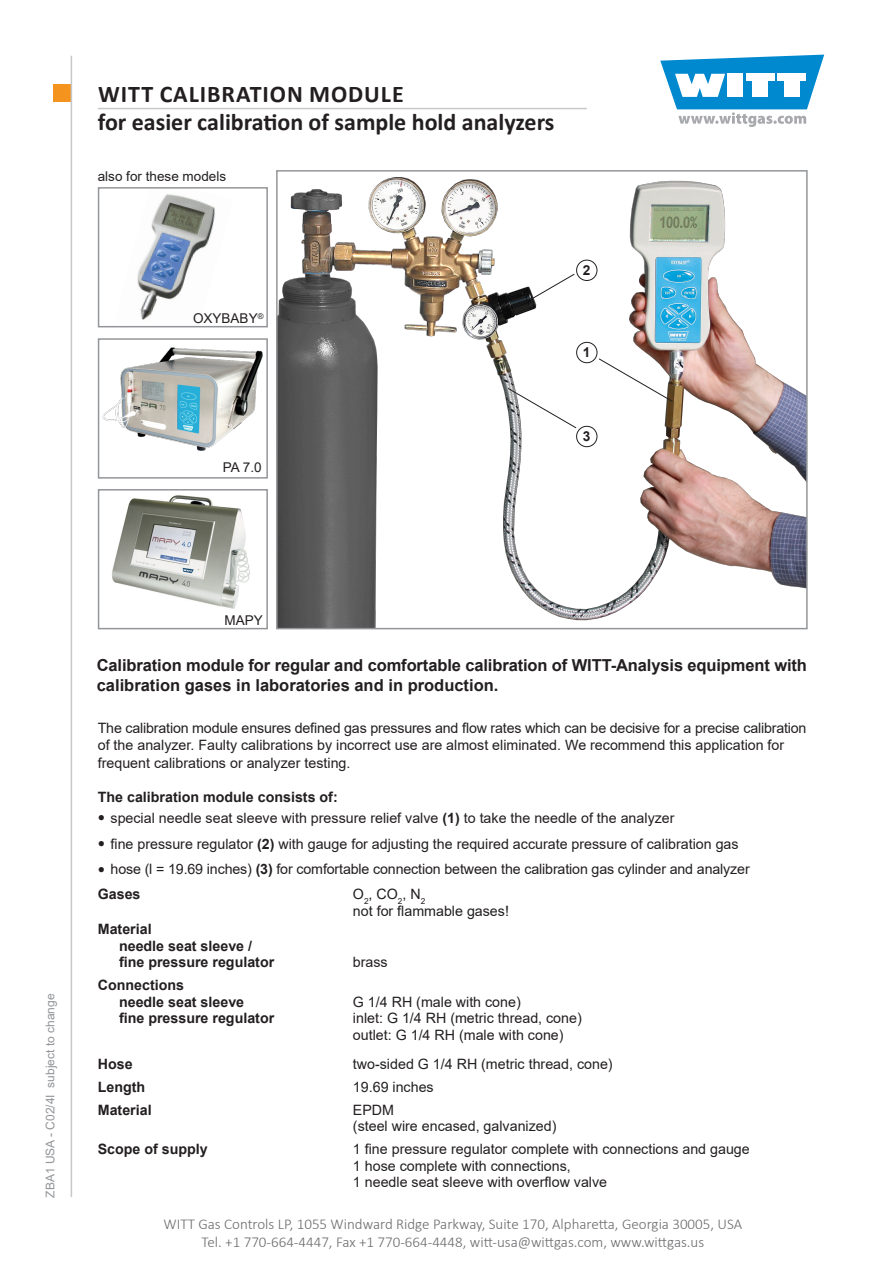
<style>
.page{position:relative;width:893px;height:1263px;background:#fff}
.page>*{position:absolute;margin:0;border:0;box-sizing:border-box;transform-origin:0 0}
.t1{font:700 24px/28.8px "Calibri";color:#231f20}
.Einleitungstext{font:700 16.5px/19.8px "Arial";letter-spacing:-.005em;color:#231f20}
.t2{font:300 15px/18px "Calibri";color:#6b6b6e;text-align:center}
.Grundtext{font:14.25px/17.1px "Arial";color:#231f20}
.TD{font:14.25px/16.5px "Arial";color:#231f20}
.TD-2{font:700 14.25px/16.5px "Arial";color:#231f20}
.Überschrift{font:700 14.25px "Arial";color:#231f20}
.TD-3{font:700 13.65px "Arial";color:#231f20}
.Grundtext-2{font:13.5px "Arial";color:#231f20}
.t3{font:12px "Arial";color:#939598}
.s1{font-family:"Bookman Old Style";font-size:12px}
.s2{font-weight:700}
</style>
<div class="page">
<div style="left:53px;top:85px;width:17px;height:17px;background:#f4931d"></div>
<svg style="left:660px;top:55px;width:164px;height:72px"></svg>
<hr style="left:71px;top:56px;width:1px;height:1141px;background:#c7c8ca">
<hr style="left:98px;top:108px;width:489px;height:1px;background:#c7c8ca">
<img style="left:279px;top:177px;width:526px;height:449px">
<div style="left:276px;top:170px;width:532px;height:459px;border:2px solid #939598"></div>
<div style="left:98px;top:489px;width:170px;height:140px;background:#fff;border:2px solid #939598"></div>
<div style="left:98px;top:338px;width:170px;height:141px;background:#fff;border:2px solid #939598"></div>
<img style="left:137px;top:194px;width:78px;height:126px">
<div style="left:98px;top:187px;width:170px;height:140px;border:2px solid #939598"></div>
<div style="left:576px;top:342px;width:21px;height:21px;border:1px solid #231f20;border-radius:50%"></div>
<div style="left:576px;top:260px;width:21px;height:21px;border:1px solid #231f20;border-radius:50%"></div>
<div style="left:576px;top:426px;width:21px;height:21px;border:1px solid #231f20;border-radius:50%"></div>
<svg style="left:507px;top:387px;width:70px;height:42px"></svg>
<svg style="left:598px;top:358px;width:76px;height:44px"></svg>
<svg style="left:529px;top:273px;width:46px;height:28px"></svg>
<img style="left:112px;top:495px;width:138px;height:114px">
<img style="left:102px;top:347px;width:161px;height:104px">
<h1 class="t1" style="left:98px;top:79px;width:458px">WITT CALIBRATION MODULE<br>for easier calibration of sample hold analyzers</h1>
<p class="Grundtext-2" style="left:98px;top:167px;width:130px">also for these models</p>
<p class="Grundtext-2" style="left:193px;top:309px;width:72px">OXYBABY<sup>®</sup></p>
<p class="Grundtext-2" style="left:223px;top:458px;width:40px">PA 7.0</p>
<p class="TD-3" style="left:583px;top:260px;width:9px">2</p>
<p class="TD-3" style="left:583px;top:343px;width:9px">1</p>
<p class="TD-3" style="left:583px;top:427px;width:9px">3</p>
<p class="t3" style="left:42px;top:1197px;width:206px;rotate:-90deg">ZBA1 USA - C02/4I subject to change</p>
<p class="Grundtext-2" style="left:225px;top:611px;width:40px">MAPY</p>
<p class="Einleitungstext" style="left:97px;top:656px;width:712px">Calibration module for regular and comfortable calibration of WITT-Analysis equipment with calibration gases in laboratories and in production.</p>
<p class="Grundtext" style="left:98px;top:720px;width:710px">The calibration module ensures defined gas pressures and flow rates which can be decisive for a precise calibration of the analyzer. Faulty calibrations by incorrect use are almost eliminated. We recommend this application for frequent calibrations or analyzer testing.</p>
<p class="Überschrift" style="left:98px;top:786px;width:241px">The calibration module consists of:</p>
<p class="Grundtext" style="left:98px;top:809px;width:578px"><span class="s1">●</span> special needle seat sleeve with pressure relief valve <span class="s2">(1)</span> to take the needle of the analyzer</p>
<p class="Grundtext" style="left:98px;top:835px;width:642px"><span class="s1">●</span> fine pressure regulator <span class="s2">(2)</span> with gauge for adjusting the required accurate pressure of calibration gas</p>
<p class="Grundtext" style="left:98px;top:860px;width:653px"><span class="s1">●</span> hose (l = 19.69 inches) <span class="s2">(3)</span> for comfortable connection between the calibration gas cylinder and analyzer</p>
<p class="TD-2" style="left:98px;top:886px;width:44px">Gases</p>
<p class="TD" style="left:353px;top:886px;width:158px">O<sub>2</sub>, CO<sub>2</sub>, N<sub>2<br></sub>not for flammable gases!</p>
<p class="TD-2" style="left:119px;top:921px;width:157px;text-indent:-21px">Material<br>needle seat sleeve / fine pressure regulator</p>
<p class="TD" style="left:353px;top:954px;width:36px">brass</p>
<p class="TD-2" style="left:119px;top:977px;width:127px;text-indent:-21px">Connections<br>needle seat sleeve</p>
<p class="TD" style="left:353px;top:993px;width:169px">G 1/4 RH (male with cone)</p>
<p class="TD-2" style="left:119px;top:1010px;width:157px">fine pressure regulator</p>
<p class="TD" style="left:353px;top:1010px;width:230px">inlet: G 1/4 RH (metric thread, cone) outlet: G 1/4 RH (male with cone)</p>
<p class="TD-2" style="left:98px;top:1056px;width:36px">Hose</p>
<p class="TD" style="left:353px;top:1055px;width:261px">two-sided G 1/4 RH (metric thread, cone)</p>
<p class="TD-2" style="left:98px;top:1079px;width:49px">Length</p>
<p class="TD" style="left:353px;top:1078px;width:82px">19.69 inches</p>
<p class="TD-2" style="left:98px;top:1101px;width:55px">Material</p>
<p class="TD" style="left:353px;top:1101px;width:205px">EPDM<br>(steel wire encased, galvanized)</p>
<p class="TD-2" style="left:98px;top:1141px;width:112px">Scope of supply</p>
<p class="TD" style="left:353px;top:1141px;width:398px">1 fine pressure regulator complete with connections and gauge<br>1 hose complete with connections,<br>1 needle seat sleeve with overflow valve</p>
<p class="t2" style="left:164px;top:1215px;width:580px">WITT Gas Controls LP, 1055 Windward Ridge Parkway, Suite 170, Alpharetta, Georgia 30005, USA<br>Tel. +1 770-664-4447, Fax +1 770-664-4448, witt-usa@wittgas.com, www.wittgas.us</p>
</div>
